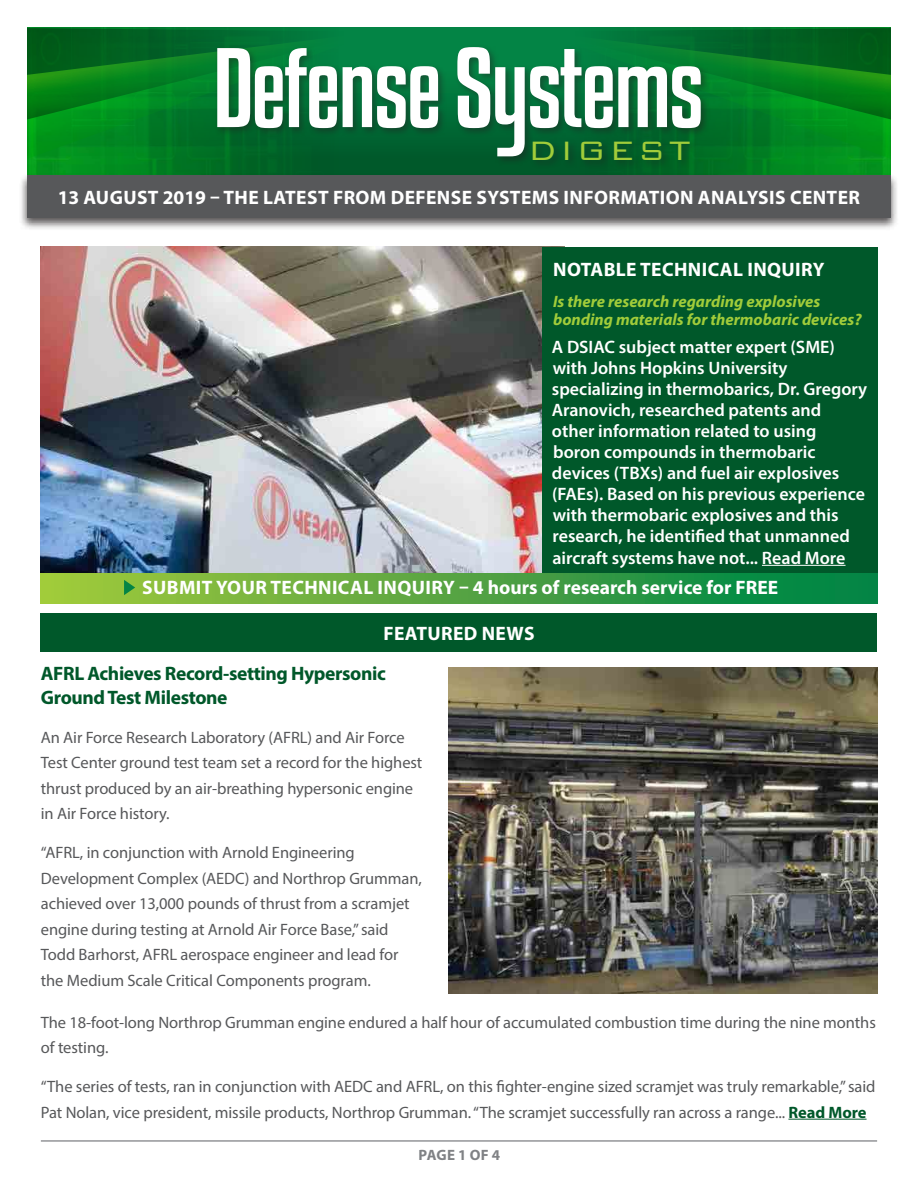
<style>
.page{position:relative;width:918px;height:1188px;background:#fff}
.page>*{position:absolute;margin:0;border:0;box-sizing:border-box;transform-origin:0 0}
.t1{font:300 35.55px "Bank Gothic BT";letter-spacing:.1em;color:#a1cc3a}
.t2{font:700 19.5px "Myriad Pro";letter-spacing:.02em;color:#fff}
.t3{font:700 19.5px "Myriad Pro";color:#fff}
.t4{font:700 19.5px/24px "Myriad Pro";letter-spacing:-.02em;color:#00582a}
.t5{font:600 18px/21px "Myriad Pro";color:#fff}
.t6{font:16.5px/25.5px "Myriad Pro";letter-spacing:-.005em;color:#57585a}
.t7{font:italic 700 16.5px/18px "Myriad Pro";color:#a1cc3a}
.t8{font:700 15px "Myriad Pro";letter-spacing:.005em;color:#808285}
.s1{font-weight:700;color:#00582a}
</style>
<div class="page">
<svg style="left:377px;top:27px;width:164px;height:146px;background:#027b3f"></svg>
<svg style="left:541px;top:27px;width:350px;height:5px;background:#017230"></svg>
<svg style="left:540px;top:32px;width:351px;height:141px;background:#027d21"></svg>
<svg style="left:27px;top:27px;width:350px;height:5px;background:#017230"></svg>
<svg style="left:27px;top:32px;width:351px;height:141px;background:#027d21"></svg>
<div style="left:215px;top:44px;width:495px;height:125px;background:#231f20;opacity:.45"></div>
<svg style="left:217px;top:47px;width:484px;height:109px"></svg>
<div style="left:19px;top:173px;width:880px;height:57px;background:#231f20;opacity:.75"></div>
<div style="left:27px;top:175px;width:864px;height:42px;background:#57585a"></div>
<hr style="left:41px;top:1140px;width:836px;height:2px;background:#939598">
<div style="left:40px;top:613px;width:838px;height:39px;background:#00582a"></div>
<div style="left:40px;top:573px;width:838px;height:30px;background:linear-gradient(to right,#a9c93c,#008146)"></div>
<svg style="left:124px;top:580px;width:11px;height:15px"></svg>
<img style="left:40px;top:247px;width:502px;height:326px">
<div style="left:542px;top:247px;width:336px;height:326px;background:#00582a"></div>
<hr style="left:762px;top:565px;width:84px;height:1px;background:#fff">
<img style="left:448px;top:667px;width:430px;height:327px">
<hr style="left:788px;top:1119px;width:79px;height:1px;background:#00582a">
<p class="t1" style="left:528px;top:131px;width:163px">DIGEST</p>
<p class="t2" style="left:58px;top:184px;width:804px">13 AUGUST 2019 – THE LATEST FROM DEFENSE SYSTEMS INFORMATION ANALYSIS CENTER</p>
<p class="t2" style="left:553px;top:256px;width:273px">NOTABLE TECHNICAL INQUIRY</p>
<p class="t7" style="left:553px;top:292px;width:310px">Is there research regarding explosives bonding materials for thermobaric devices?</p>
<p class="t5" style="left:552px;top:336px;width:317px">A DSIAC subject matter expert (SME) with Johns Hopkins University specializing in thermobarics, Dr. Gregory Aranovich, researched patents and other information related to using boron compounds in thermobaric devices (TBXs) and fuel air explosives (FAEs). Based on his previous experience with thermobaric explosives and this research, he identified that unmanned aircraft systems have not... Read More</p>
<p class="t3" style="left:142px;top:575px;width:637px">SUBMIT YOUR TECHNICAL INQUIRY – 4 hours of research service for FREE</p>
<p class="t2" style="left:383px;top:621px;width:153px">FEATURED NEWS</p>
<p class="t4" style="left:41px;top:661px;width:347px">AFRL Achieves Record-setting Hypersonic<br>Ground Test Milestone</p>
<p class="t6" style="left:41px;top:724px;width:383px">An Air Force Research Laboratory (AFRL) and Air Force Test Center ground test team set a record for the highest thrust produced by an air-breathing hypersonic engine in Air Force history.</p>
<p class="t6" style="left:41px;top:840px;width:383px">“AFRL, in conjunction with Arnold Engineering Development Complex (AEDC) and Northrop Grumman, achieved over 13,000 pounds of thrust from a scramjet engine during testing at Arnold Air Force Base,” said Todd Barhorst, AFRL aerospace engineer and lead for the Medium Scale Critical Components program.</p>
<p class="t6" style="left:41px;top:1009px;width:837px">The 18-foot-long Northrop Grumman engine endured a half hour of accumulated combustion time during the nine months of testing.</p>
<p class="t6" style="left:41px;top:1073px;width:836px">“The series of tests, ran in conjunction with AEDC and AFRL, on this fighter-engine sized scramjet was truly remarkable,” said<br>Pat Nolan, vice president, missile products, Northrop Grumman. “The scramjet successfully ran across a range... <span class="s1">Read More</span></p>
<p class="t8" style="left:419px;top:1146px;width:83px">PAGE 1 OF 4</p>
</div>
